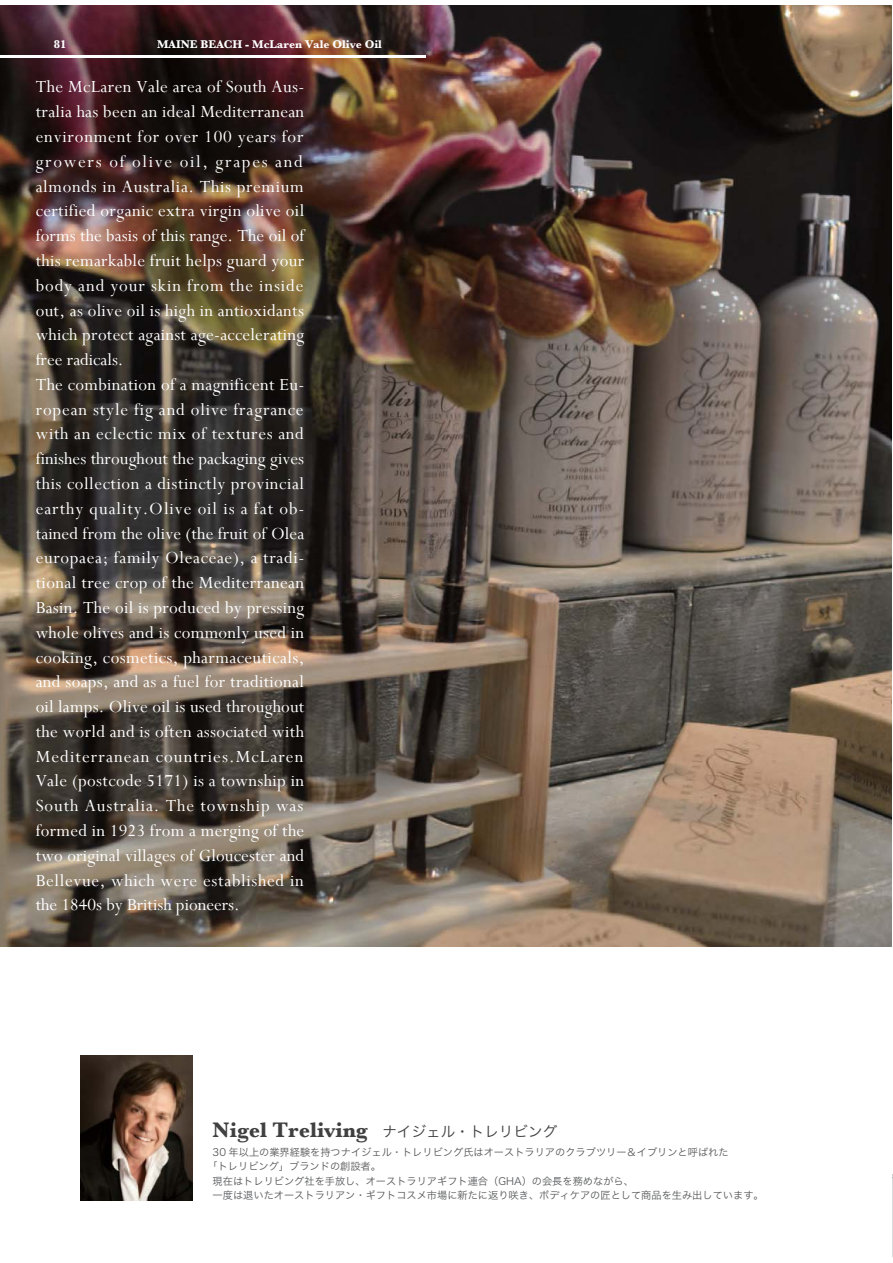
<style>
.page{position:relative;width:893px;height:1263px;background:#fff}
.page>*{position:absolute;margin:0;border:0;box-sizing:border-box;transform-origin:0 0}
.t1{font:700 21.9px "Baskerville";color:#404041}
.t2{font:18.9px/24.8px "Perpetua";letter-spacing:.015em;color:#fff}
.t3{font:700 11.7px "Baskerville";color:#fff}
.t4{font:10.2px "Hira Kaku Pro W3 90 msp RKSJ H";color:#58595b}
.s1{font-family:"Hira Kaku Pro W3 90 msp RKSJ H";font-weight:400;font-size:14.55px}
</style>
<div class="page">
<img style="left:0;top:5px;width:891px;height:941px">
<hr style="left:0;top:55px;width:426px;height:2px;background:#fff">
<img style="left:81px;top:1056px;width:111px;height:144px">
<p class="t3" style="left:54px;top:38px;width:14px">81</p>
<p class="t3" style="left:157px;top:38px;width:226px">MAINE BEACH - McLaren Vale Olive Oil</p>
<p class="t2" style="left:36px;top:75px;width:270px">The McLaren Vale area of South Aus&shy;tralia has been an ideal Mediterranean environment for over 100 years for growers of olive oil, grapes and almonds in Australia. This premium certified organic extra virgin olive oil forms the basis of this range. The oil of this remarkable fruit helps guard your body and your skin from the inside out, as olive oil is high in antioxidants which protect against age-accelerating free radicals.<br>The combination of a magnificent Eu&shy;ropean style fig and olive fragrance with an eclectic mix of textures and finishes throughout the packaging gives this collection a distinctly provincial earthy quality.Olive oil is a fat ob&shy;tained from the olive (the fruit of Olea europaea; family Oleaceae), a tradi&shy;tional tree crop of the Mediterranean Basin. The oil is produced by pressing whole olives and is commonly used in cooking, cosmetics, pharmaceuticals, and soaps, and as a fuel for traditional oil lamps. Olive oil is used throughout the world and is often associated with Mediterranean countries.McLaren Vale (postcode 5171) is a township in South Australia. The township was formed in 1923 from a merging of the two original villages of Gloucester and Bellevue, which were established in the 1840s by British pioneers.</p>
<p class="t1" style="left:213px;top:1117px;width:346px">Nigel Treliving<span class="s1">　ナイジェル・トレリビング</span></p>
<p class="t4" style="left:213px;top:1148px;width:517px">30 年以上の業界経験を持つナイジェル・トレリビング氏はオーストラリアのクラブツリー＆イブリンと呼ばれた</p>
<p class="t4" style="left:207px;top:1163px;width:175px">「トレリビング」ブランドの創設者。</p>
<p class="t4" style="left:213px;top:1177px;width:423px">現在はトレリビング社を手放し、オーストラリアギフト連合（GHA）の会長を務めながら、</p>
<p class="t4" style="left:213px;top:1192px;width:553px">一度は退いたオーストラリアン・ギフトコスメ市場に新たに返り咲き、ボディケアの匠として商品を生み出しています。</p>
</div>
